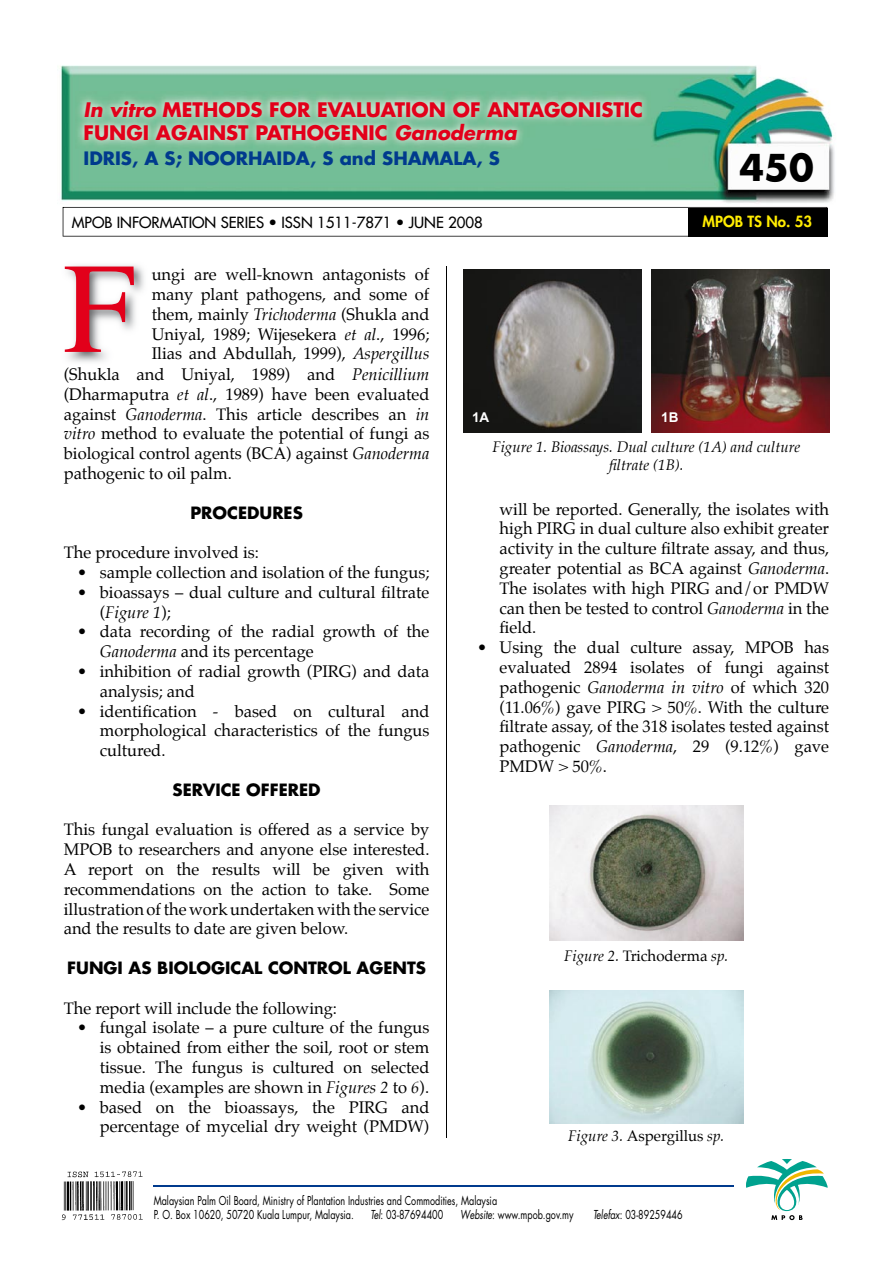
<style>
.page{position:relative;width:893px;height:1263px;background:#fff}
.page>*{position:absolute;margin:0;border:0;box-sizing:border-box;transform-origin:0 0}
.t1{font:129px "Times";color:#e2001a}
.t2{font:700 36px "Futura";color:#000}
.t3{font:700 19.5px/23.4px "Futura";color:#e2001a}
.t4{font:700 18px "Futura";color:#003a8d}
.t5{font:16.5px/19.8px "Palatino";color:#000;text-align:justify}
.t6{font:700 16.5px "Futura";color:#000}
.t7{font:italic 15px/18px "Palatino";color:#000;text-align:center}
.t8{font:15px "Futura";color:#000}
.t9{font:800 15px "Futura";color:#ffec00}
.t10{font:700 13.5px "Arial";color:#fff}
.t11{font:12px/14.4px "Futura";color:#000;scale:.75 1}
.s1{font-style:italic}
.s2{font-style:normal}
</style>
<div class="page">
<img style="left:60px;top:65px;width:775px;height:146px">
<svg style="left:63px;top:207px;width:764px;height:30px"></svg>
<div style="left:688px;top:208px;width:140px;height:28px;background:#000"></div>
<img style="left:75px;top:92px;width:575px;height:57px">
<img style="left:67px;top:265px;width:77px;height:97px">
<img style="left:61px;top:1171px;width:82px;height:50px">
<hr style="left:154px;top:1185px;width:580px;height:2px;background:#003a8d">
<hr style="left:446px;top:267px;width:1px;height:871px;background:#000">
<svg style="left:746px;top:1159px;width:82px;height:61px"></svg>
<img style="left:463px;top:270px;width:178px;height:162px">
<img style="left:652px;top:270px;width:177px;height:162px">
<img style="left:549px;top:805px;width:194px;height:135px">
<img style="left:549px;top:990px;width:194px;height:134px">
<p class="t3" style="left:84px;top:97px;width:561px"><span class="s1">In vitro</span> METHODS FOR EVALUATION OF ANTAGONISTIC<br>FUNGI AGAINST PATHOGENIC <span class="s1">Ganoderma</span></p>
<p class="t4" style="left:84px;top:145px;width:418px">IDRIS, A S; NOORHAIDA, S and SHAMALA, S</p>
<h2 class="t2" style="left:740px;top:142px;width:76px">450</h2>
<p class="t8" style="left:72px;top:213px;width:413px">MPOB INFORMATION SERIES • ISSN 1511-7871 • JUNE 2008</p>
<p class="t9" style="left:703px;top:211px;width:111px">MPOB TS No. 53</p>
<h1 class="t1" style="left:63px;top:188px;width:73px">F</h1>
<p class="t5" style="left:152px;top:266px;width:279px">ungi are well-known antagonists of</p>
<p class="t5" style="left:152px;top:286px;width:279px">many plant pathogens, and some of</p>
<p class="t5" style="left:152px;top:306px;width:279px">them, mainly <span class="s1">Trichoderma</span> (Shukla and</p>
<p class="t5" style="left:152px;top:325px;width:279px">Uniyal, 1989; Wijesekera <span class="s1">et al</span>., 1996;</p>
<p class="t5" style="left:152px;top:345px;width:279px">Ilias and Abdullah, 1999), <span class="s1">Aspergillus</span></p>
<p class="t5" style="left:64px;top:366px;width:367px">(Shukla and Uniyal, 1989) and <span class="s1">Penicillium</span></p>
<p class="t5" style="left:64px;top:386px;width:367px">(Dharmaputra <span class="s1">et al</span>., 1989) have been evaluated</p>
<p class="t5" style="left:64px;top:405px;width:367px">against <span class="s1">Ganoderma</span>. This article describes an <span class="s1">in</span></p>
<p class="t5" style="left:64px;top:425px;width:367px"><span class="s1">vitro</span> method to evaluate the potential of fungi as</p>
<p class="t5" style="left:64px;top:445px;width:367px">biological control agents (BCA) against <span class="s1">Ganoderma</span></p>
<p class="t5" style="left:64px;top:465px;width:170px">pathogenic to oil palm.</p>
<p class="t6" style="left:190px;top:501px;width:114px">PROCEDURES</p>
<p class="t5" style="left:64px;top:544px;width:197px">The procedure involved is:</p>
<p class="t5" style="left:77px;top:564px;width:354px">• sample collection and isolation of the fungus;</p>
<p class="t5" style="left:100px;top:584px;width:331px;text-indent:-22px">• bioassays – dual culture and cultural filtrate (<span class="s1">Figure 1</span>);</p>
<p class="t5" style="left:100px;top:623px;width:331px;text-indent:-22px">• data recording of the radial growth of the<br><span class="s1">Ganoderma</span> and its percentage</p>
<p class="t5" style="left:100px;top:663px;width:331px;text-indent:-22px">• inhibition of radial growth (PIRG) and data analysis; and</p>
<p class="t5" style="left:100px;top:702px;width:331px;text-indent:-22px">• identification - based on cultural and morphological characteristics of the fungus cultured.</p>
<p class="t6" style="left:173px;top:778px;width:149px">SERVICE OFFERED</p>
<p class="t5" style="left:64px;top:821px;width:367px">This fungal evaluation is offered as a service by MPOB to researchers and anyone else interested.<br>A report on the results will be given with recommendations on the action to take. Some illustration of the work undertaken with the service and the results to date are given below.</p>
<p class="t6" style="left:67px;top:956px;width:360px">FUNGI AS BIOLOGICAL CONTROL AGENTS</p>
<p class="t5" style="left:64px;top:999px;width:275px">The report will include the following:</p>
<p class="t5" style="left:100px;top:1019px;width:331px;text-indent:-22px">• fungal isolate – a pure culture of the fungus is obtained from either the soil, root or stem tissue. The fungus is cultured on selected media (examples are shown in <span class="s1">Figures 2</span> to <span class="s1">6</span>).</p>
<p class="t5" style="left:77px;top:1098px;width:354px;text-align:right">• based on the bioassays, the PIRG and percentage of mycelial dry weight (PMDW)</p>
<p class="t10" style="left:472px;top:410px;width:19px">1A</p>
<p class="t10" style="left:661px;top:410px;width:19px">1B</p>
<p class="t7" style="left:492px;top:439px;width:309px">Figure 1. Bioassays. Dual culture (1A) and culture filtrate (1B).</p>
<p class="t5" style="left:499px;top:500px;width:331px">will be reported. Generally, the isolates with high PIRG in dual culture also exhibit greater activity in the culture filtrate assay, and thus, greater potential as BCA against <span class="s1">Ganoderma</span>.<br>The isolates with high PIRG and/or PMDW can then be tested to control <span class="s1">Ganoderma</span> in the field.</p>
<p class="t5" style="left:499px;top:639px;width:331px;text-indent:-22px">• Using the dual culture assay, MPOB has evaluated 2894 isolates of fungi against pathogenic <span class="s1">Ganoderma in vitro</span> of which 320 (11.06%) gave PIRG &gt; 50%. With the culture filtrate assay, of the 318 isolates tested against pathogenic <span class="s1">Ganoderma</span>, 29 (9.12%) gave PMDW &gt; 50%.</p>
<p class="t7" style="left:564px;top:948px;width:166px">Figure 2. <span class="s2">Trichoderma</span> sp.</p>
<p class="t7" style="left:568px;top:1129px;width:158px">Figure 3. <span class="s2">Aspergillus</span> sp.</p>
<p class="t11" style="left:154px;top:1193px;width:459px">Malaysian Palm Oil Board, Ministry of Plantation Industries and Commodities, Malaysia<br>P. O. Box 10620, 50720 Kuala Lumpur, Malaysia.</p>
<p class="t11" style="left:371px;top:1207px;width:99px"><span class="s1">Tel</span>: 03-87694400</p>
<p class="t11" style="left:460px;top:1207px;width:153px"><span class="s1">Website</span>: www.mpob.gov.my</p>
<p class="t11" style="left:593px;top:1207px;width:121px"><span class="s1">Telefax</span>: 03-89259446</p>
</div>
